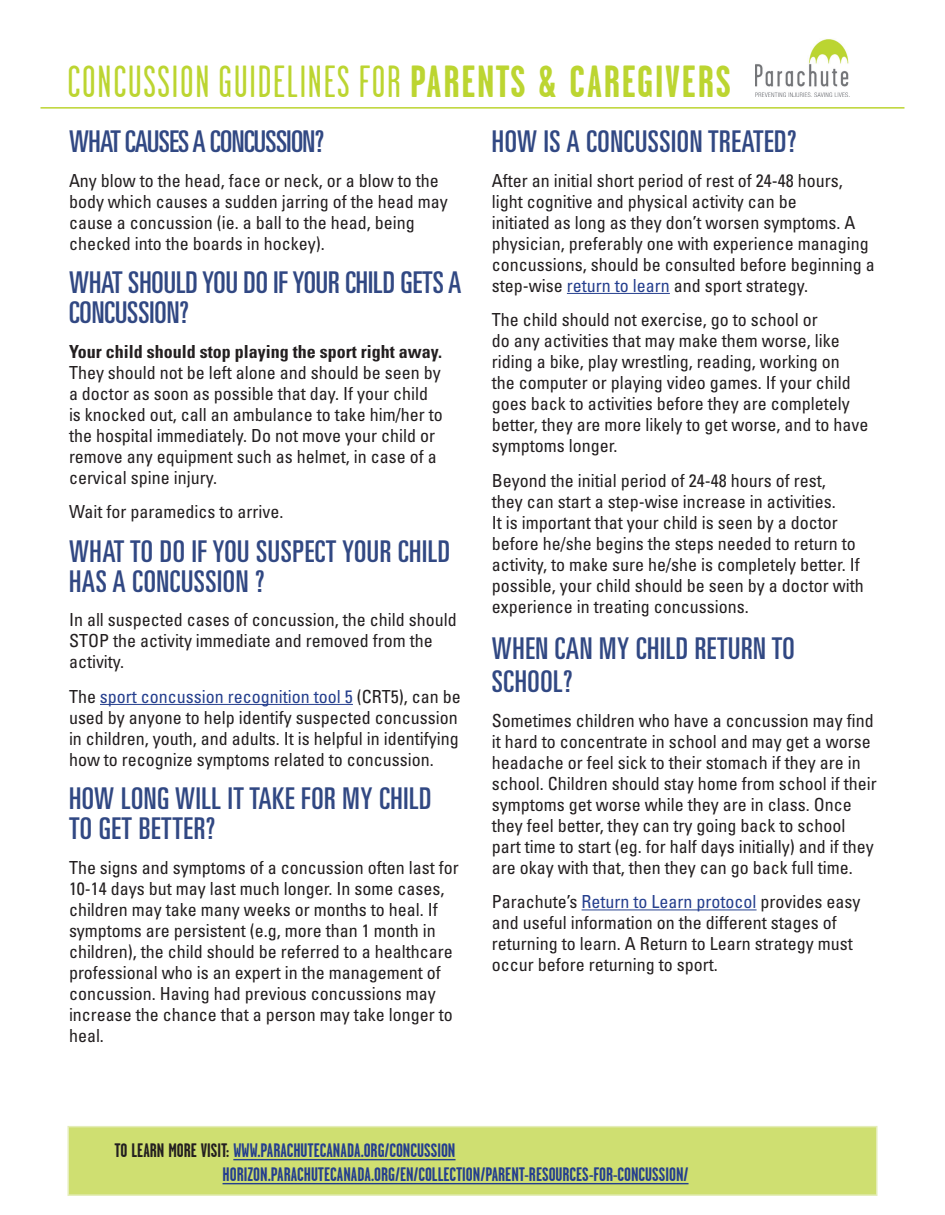
<style>
.page{position:relative;width:945px;height:1215px;background:#fff}
.page>*{position:absolute;margin:0;border:0;box-sizing:border-box;transform-origin:0 0}
.t1{font:45px "Garage Gothic";letter-spacing:.04em;color:#bcd531}
.body{font:ultra-condensed 30px/30px "Univers";letter-spacing:.02em;color:#314883}
.body-2{font:ultra-condensed 30px/30px "Univers";color:#314883}
.body-3{font:ultra-condensed 30px "Univers";letter-spacing:-.02em;color:#314883}
.t2{font:700 19.5px "Garage Gothic";color:#253f8e}
.body-4{font:condensed 18px/21px "Univers";color:#231f20}
.s1{font-weight:700}
.s2{color:#253f8e}
.s3{color:#231f20}
</style>
<div class="page">
<hr style="left:40px;top:107px;width:864px;height:2px;background:#bcd531">
<img style="left:755px;top:39px;width:94px;height:58px">
<div style="left:68px;top:1126px;width:810px;height:70px;background:#cfdf71;border:2px solid #e4edb8"></div>
<hr style="left:233px;top:1159px;width:223px;height:1px;background:#253f8e">
<hr style="left:223px;top:1183px;width:466px;height:1px;background:#253f8e">
<hr style="left:100px;top:704px;width:253px;height:1px;background:#253f8e">
<hr style="left:567px;top:293px;width:103px;height:1px;background:#253f8e">
<hr style="left:582px;top:909px;width:175px;height:1px;background:#253f8e">
<p class="t1" style="left:68px;top:54px;width:665px">CONCUSSION GUIDELINES FOR <span class="s1">PARENTS &amp; CAREGIVERS</span></p>
<p class="body-3" style="left:69px;top:124px;width:257px">WHAT CAUSES A CONCUSSION?</p>
<p class="body-4" style="left:69px;top:169px;width:380px">Any blow to the head, face or neck, or a blow to the body which causes a sudden jarring of the head may cause a concussion (ie. a ball to the head, being checked into the boards in hockey).</p>
<p class="body-2" style="left:69px;top:267px;width:394px">WHAT SHOULD YOU DO IF YOUR CHILD GETS A<br>CONCUSSION?</p>
<p class="body-4" style="left:69px;top:340px;width:375px"><span class="s1">Your child should stop playing the sport right away.<br></span>They should not be left alone and should be seen by a doctor as soon as possible that day. If your child is knocked out, call an ambulance to take him/her to the hospital immediately. Do not move your child or remove any equipment such as helmet, in case of a cervical spine injury.</p>
<p class="body-4" style="left:69px;top:501px;width:216px">Wait for paramedics to arrive.</p>
<p class="body" style="left:69px;top:536px;width:383px">WHAT TO DO IF YOU SUSPECT YOUR CHILD<br>HAS A CONCUSSION ?</p>
<p class="body-4" style="left:69px;top:609px;width:389px">In all suspected cases of concussion, the child should<br>STOP the activity immediate and removed from the activity.</p>
<p class="body-4" style="left:69px;top:685px;width:393px">The <span class="s2">sport concussion recognition tool 5</span> (CRT5), can be used by anyone to help identify suspected concussion in children, youth, and adults. It is helpful in identifying how to recognize symptoms related to concussion.</p>
<p class="body" style="left:69px;top:783px;width:364px">HOW LONG WILL IT TAKE FOR MY CHILD<br>TO GET BETTER?</p>
<p class="body-4" style="left:69px;top:856px;width:391px">The signs and symptoms of a concussion often last for 10-14 days but may last much longer. In some cases, children may take many weeks or months to heal. If symptoms are persistent (e.g, more than 1 month in children), the child should be referred to a healthcare professional who is an expert in the management of concussion. Having had previous concussions may increase the chance that a person may take longer to heal.</p>
<p class="body" style="left:492px;top:126px;width:306px">HOW IS A CONCUSSION TREATED?</p>
<p class="body-4" style="left:492px;top:169px;width:384px">After an initial short period of rest of 24-48 hours, light cognitive and physical activity can be<br>initiated as long as they don’t worsen symptoms. A physician, preferably one with experience managing concussions, should be consulted before beginning a step-wise <span class="s2">return to learn</span> and sport strategy.</p>
<p class="body-4" style="left:492px;top:309px;width:378px">The child should not exercise, go to school or<br>do any activities that may make them worse, like riding a bike, play wrestling, reading, working on<br>the computer or playing video games. If your child goes back to activities before they are completely better, they are more likely to get worse, and to have symptoms longer.</p>
<p class="body-4" style="left:492px;top:469px;width:373px">Beyond the initial period of 24-48 hours of rest,<br>they can start a step-wise increase in activities.<br>It is important that your child is seen by a doctor before he/she begins the steps needed to return to activity, to make sure he/she is completely better. If possible, your child should be seen by a doctor with experience in treating concussions.</p>
<p class="body" style="left:492px;top:632px;width:304px;line-height:33px">WHEN CAN MY CHILD RETURN TO<br>SCHOOL?</p>
<p class="body-4" style="left:492px;top:709px;width:386px">Sometimes children who have a concussion may find it hard to concentrate in school and may get a worse headache or feel sick to their stomach if they are in school. Children should stay home from school if their symptoms get worse while they are in class. Once they feel better, they can try going back to school part time to start (eg. for half days initially) and if they are okay with that, then they can go back full time.</p>
<p class="body-4" style="left:492px;top:891px;width:370px">Parachute’s <span class="s2">Return to Learn protocol</span> provides easy and useful information on the different stages of returning to learn. A Return to Learn strategy must occur before returning to sport.</p>
<p class="t2" style="left:115px;top:1138px;width:343px"><span class="s3">TO LEARN MORE VISIT:</span> WWW.PARACHUTECANADA.ORG/CONCUSSION</p>
<p class="t2" style="left:223px;top:1162px;width:468px">HORIZON.PARACHUTECANADA.ORG/EN/COLLECTION/PARENT-RESOURCES-FOR-CONCUSSION/</p>
</div>
